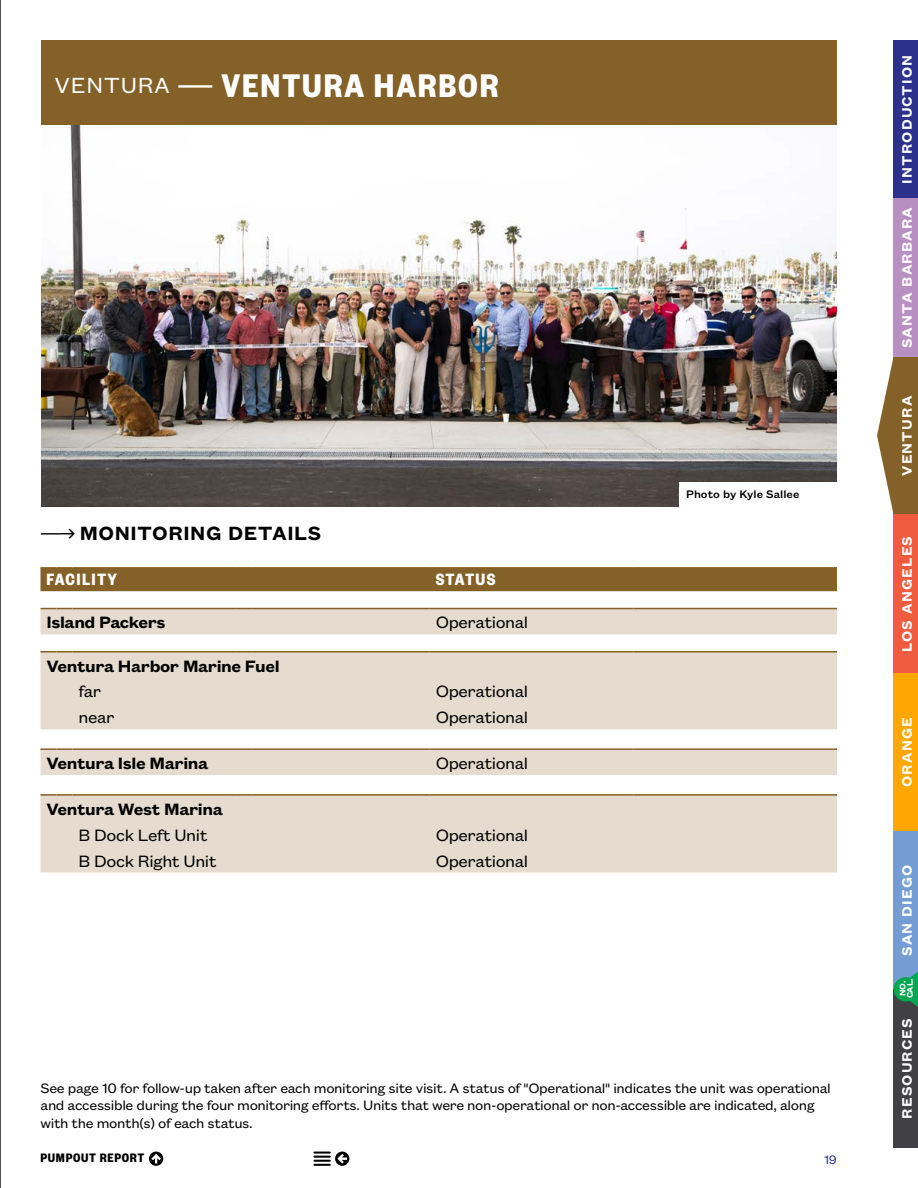
<style>
.page{position:relative;width:918px;height:1188px;background:#fff}
.page>*{position:absolute;margin:0;border:0;box-sizing:border-box;transform-origin:0 0}
.t1{font:700 36px "Founders Grotesk Cond";letter-spacing:.05em;color:#fff}
.t2{font:600 21px "Founders Grotesk Text";letter-spacing:.025em;color:#000}
.t3{font:18px "Founders Grotesk Text";letter-spacing:-.025em;color:#000}
.t4{font:600 18px "Founders Grotesk Text";letter-spacing:-.025em;color:#000}
.t5{font:700 18px "Founders Grotesk Cond";letter-spacing:.075em;color:#fff}
.t6{font:15px/17.2px "Founders Grotesk Text";letter-spacing:-.025em;color:#000}
.t7{font:600 15px "Founders Grotesk Text";letter-spacing:.075em;color:#fff}
.t8{font:700 13.5px "Founders Grotesk Cond";letter-spacing:.05em;color:#000}
.t9{font:13.5px "Founders Grotesk Text";color:#2c318c}
.t10{font:500 12px "Founders Grotesk Text";color:#000}
.t11{font:600 9px/7.5px "Founders Grotesk Text";color:#fff}
.s1{font-family:"Founders Grotesk Text";font-weight:400;font-size:24px}
.s2{font-family:"Fedra Serif A Std";font-weight:400}
</style>
<div class="page">
<div style="left:894px;top:40px;width:24px;height:159px;background:#2c318c"></div>
<div style="left:894px;top:357px;width:24px;height:158px;background:#846128"></div>
<div style="left:894px;top:199px;width:24px;height:158px;background:#b88fc1"></div>
<div style="left:894px;top:515px;width:24px;height:158px;background:#f15b40"></div>
<div style="left:894px;top:673px;width:24px;height:158px;background:#ffa600"></div>
<div style="left:894px;top:831px;width:24px;height:158px;background:#769dd3"></div>
<div style="left:894px;top:989px;width:24px;height:159px;background:#414042"></div>
<svg style="left:313px;top:1152px;width:36px;height:14px"></svg>
<svg style="left:894px;top:972px;width:24px;height:35px"></svg>
<svg style="left:149px;top:1152px;width:14px;height:14px"></svg>
<div style="left:41px;top:40px;width:796px;height:86px;background:#846128"></div>
<svg style="left:877px;top:357px;width:17px;height:157px"></svg>
<svg style="left:40px;top:609px;width:797px;height:263px;fill:#e5dbce"></svg>
<div style="left:40px;top:567px;width:797px;height:24px;background:#846128"></div>
<hr style="left:251px;top:567px;width:179px;height:2px;background:#846128">
<hr style="left:430px;top:567px;width:203px;height:2px;background:#846128">
<hr style="left:633px;top:567px;width:204px;height:2px;background:#846128">
<svg style="left:40px;top:608px;width:33px;height:1px"></svg>
<hr style="left:73px;top:608px;width:162px;height:1px;background:#846128">
<svg style="left:235px;top:608px;width:16px;height:1px"></svg>
<hr style="left:251px;top:608px;width:179px;height:1px;background:#846128">
<hr style="left:430px;top:608px;width:203px;height:1px;background:#846128">
<hr style="left:633px;top:608px;width:204px;height:1px;background:#846128">
<svg style="left:40px;top:651px;width:33px;height:2px"></svg>
<hr style="left:73px;top:651px;width:162px;height:2px;background:#846128">
<svg style="left:235px;top:651px;width:16px;height:2px"></svg>
<hr style="left:251px;top:651px;width:179px;height:2px;background:#846128">
<hr style="left:430px;top:651px;width:203px;height:2px;background:#846128">
<hr style="left:633px;top:651px;width:204px;height:2px;background:#846128">
<svg style="left:40px;top:748px;width:33px;height:2px"></svg>
<hr style="left:73px;top:748px;width:162px;height:2px;background:#846128">
<svg style="left:235px;top:748px;width:16px;height:2px"></svg>
<hr style="left:251px;top:748px;width:179px;height:2px;background:#846128">
<hr style="left:430px;top:748px;width:203px;height:2px;background:#846128">
<hr style="left:633px;top:748px;width:204px;height:2px;background:#846128">
<svg style="left:40px;top:794px;width:33px;height:2px"></svg>
<hr style="left:73px;top:794px;width:162px;height:2px;background:#846128">
<svg style="left:235px;top:794px;width:16px;height:2px"></svg>
<hr style="left:251px;top:794px;width:179px;height:2px;background:#846128">
<hr style="left:430px;top:794px;width:203px;height:2px;background:#846128">
<hr style="left:633px;top:794px;width:204px;height:2px;background:#846128">
<img style="left:41px;top:126px;width:796px;height:380px">
<div style="left:679px;top:482px;width:158px;height:24px;background:#fff"></div>
<hr style="left:0;top:0;width:1px;height:1188px;background:#000">
<h1 class="t1" style="left:55px;top:63px;width:445px"><span class="s1">VENTURA</span> <span class="s2">—</span> VENTURA HARBOR</h1>
<h2 class="t2" style="left:40px;top:519px;width:282px"><span class="s2">—→</span> MONITORING DETAILS</h2>
<p class="t5" style="left:46px;top:568px;width:72px">FACILITY</p>
<p class="t5" style="left:436px;top:568px;width:61px">STATUS</p>
<p class="t4" style="left:46px;top:610px;width:121px">Island Packers</p>
<p class="t3" style="left:436px;top:610px;width:94px">Operational</p>
<p class="t4" style="left:46px;top:653px;width:235px">Ventura Harbor Marine Fuel</p>
<p class="t3" style="left:79px;top:679px;width:24px">far</p>
<p class="t3" style="left:436px;top:679px;width:94px">Operational</p>
<p class="t3" style="left:79px;top:705px;width:38px">near</p>
<p class="t3" style="left:436px;top:705px;width:94px">Operational</p>
<p class="t4" style="left:46px;top:751px;width:163px">Ventura Isle Marina</p>
<p class="t3" style="left:436px;top:751px;width:94px">Operational</p>
<p class="t4" style="left:46px;top:797px;width:178px">Ventura West Marina</p>
<p class="t3" style="left:79px;top:823px;width:131px">B Dock Left Unit</p>
<p class="t3" style="left:436px;top:823px;width:94px">Operational</p>
<p class="t3" style="left:79px;top:849px;width:140px">B Dock Right Unit</p>
<p class="t3" style="left:436px;top:849px;width:94px">Operational</p>
<p class="t10" style="left:686px;top:486px;width:115px">Photo by Kyle Sallee</p>
<p class="t6" style="left:40px;top:1079px;width:792px">See page 10 for follow-up taken after each monitoring site visit. A status of "Operational" indicates the unit was operational and accessible during the four monitoring efforts. Units that were non-operational or non-accessible are indicated, along with the month(s) of each status.</p>
<p class="t8" style="left:40px;top:1149px;width:105px">PUMPOUT REPORT</p>
<p class="t9" style="left:824px;top:1150px;width:14px">19</p>
<p class="t7" style="left:897px;top:184px;width:130px;rotate:-90deg">INTRODUCTION</p>
<p class="t7" style="left:897px;top:348px;width:143px;rotate:-90deg">SANTA BARBARA</p>
<p class="t7" style="left:897px;top:476px;width:82px;rotate:-90deg">VENTURA</p>
<p class="t7" style="left:897px;top:652px;width:117px;rotate:-90deg">LOS ANGELES</p>
<p class="t7" style="left:897px;top:787px;width:71px;rotate:-90deg">ORANGE</p>
<p class="t7" style="left:897px;top:956px;width:92px;rotate:-90deg">SAN DIEGO</p>
<p class="t11" style="left:898px;top:998px;width:22px;rotate:-90deg">NO.<br>CAL.</p>
<p class="t7" style="left:897px;top:1119px;width:102px;rotate:-90deg">RESOURCES</p>
</div>
